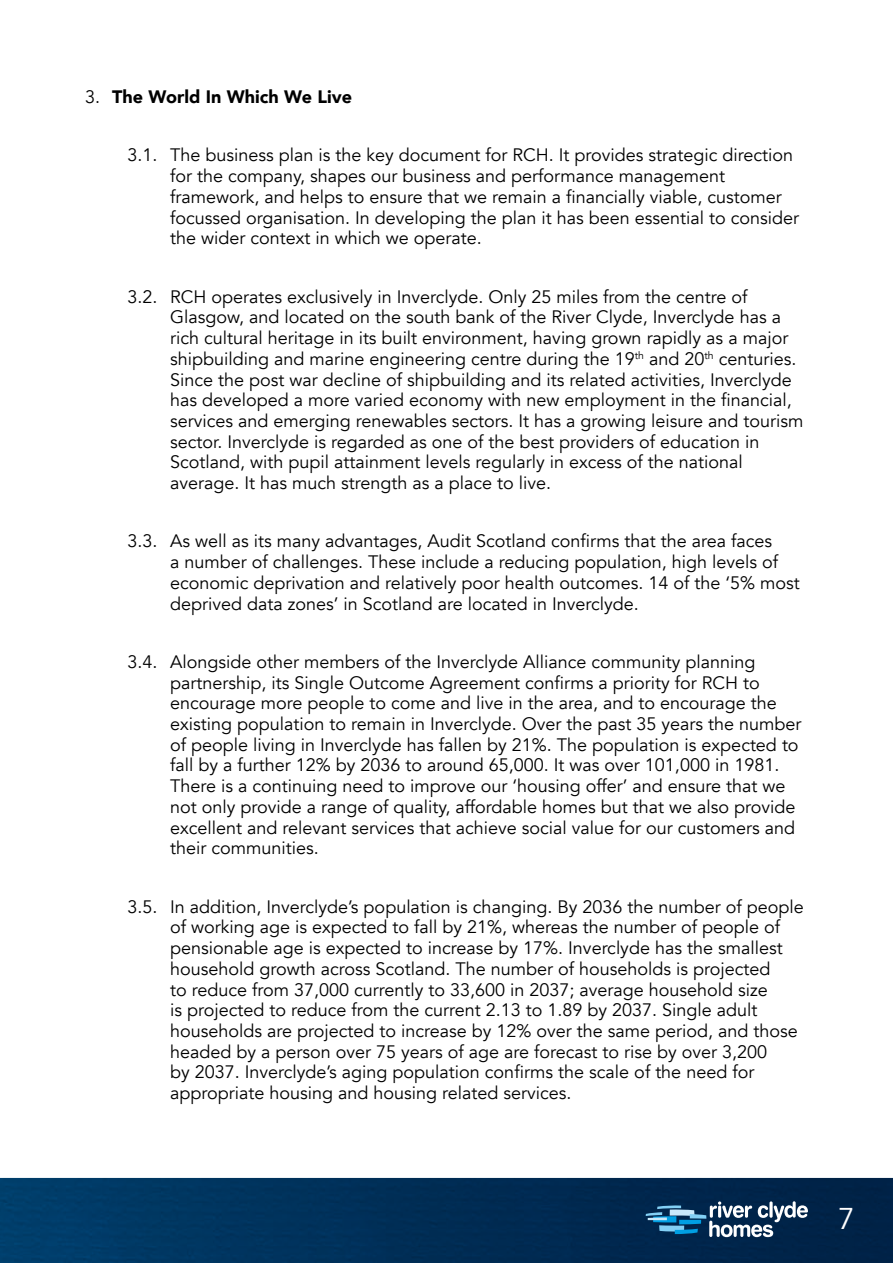
<style>
.page{position:relative;width:893px;height:1263px;background:#fff}
.page>*{position:absolute;margin:0;border:0;box-sizing:border-box;transform-origin:0 0}
.t1{font:30px "Avenir";color:#fff}
.t2{font:18px/20.7px "Avenir";color:#000}
.t3{font:900 18px "Avenir";color:#000}
.s1{font-weight:400}
</style>
<div class="page">
<img style="left:0;top:1178px;width:893px;height:85px">
<svg style="left:646px;top:1201px;width:162px;height:36px;background:#3f6483"></svg>
<p class="t3" style="left:85px;top:81px;width:269px"><span class="s1">3.</span> The World In Which We Live</p>
<p class="t2" style="left:170px;top:145px;width:631px;text-indent:-43px">3.1. The business plan is the key document for RCH. It provides strategic direction for the company, shapes our business and performance management framework, and helps to ensure that we remain a financially viable, customer focussed organisation. In developing the plan it has been essential to consider the wider context in which we operate.</p>
<p class="t2" style="left:170px;top:286px;width:635px;text-indent:-43px">3.2. RCH operates exclusively in Inverclyde. Only 25 miles from the centre of Glasgow, and located on the south bank of the River Clyde, Inverclyde has a rich cultural heritage in its built environment, having grown rapidly as a major shipbuilding and marine engineering centre during the 19<sup>th</sup> and 20<sup>th</sup> centuries.<br>Since the post war decline of shipbuilding and its related activities, Inverclyde has developed a more varied economy with new employment in the financial, services and emerging renewables sectors. It has a growing leisure and tourism sector. Inverclyde is regarded as one of the best providers of education in Scotland, with pupil attainment levels regularly in excess of the national average. It has much strength as a place to live.</p>
<p class="t2" style="left:170px;top:531px;width:631px;text-indent:-43px">3.3. As well as its many advantages, Audit Scotland confirms that the area faces<br>a number of challenges. These include a reducing population, high levels of economic deprivation and relatively poor health outcomes. 14 of the ‘5% most deprived data zones’ in Scotland are located in Inverclyde.</p>
<p class="t2" style="left:170px;top:652px;width:633px;text-indent:-43px">3.4. Alongside other members of the Inverclyde Alliance community planning partnership, its Single Outcome Agreement confirms a priority for RCH to encourage more people to come and live in the area, and to encourage the existing population to remain in Inverclyde. Over the past 35 years the number of people living in Inverclyde has fallen by 21%. The population is expected to fall by a further 12% by 2036 to around 65,000. It was over 101,000 in 1981.<br>There is a continuing need to improve our ‘housing offer’ and ensure that we not only provide a range of quality, affordable homes but that we also provide excellent and relevant services that achieve social value for our customers and their communities.</p>
<p class="t2" style="left:170px;top:896px;width:635px;text-indent:-43px">3.5. In addition, Inverclyde’s population is changing. By 2036 the number of people of working age is expected to fall by 21%, whereas the number of people of pensionable age is expected to increase by 17%. Inverclyde has the smallest household growth across Scotland. The number of households is projected<br>to reduce from 37,000 currently to 33,600 in 2037; average household size<br>is projected to reduce from the current 2.13 to 1.89 by 2037. Single adult households are projected to increase by 12% over the same period, and those headed by a person over 75 years of age are forecast to rise by over 3,200<br>by 2037. Inverclyde’s aging population confirms the scale of the need for appropriate housing and housing related services.</p>
<h1 class="t1" style="left:838px;top:1201px;width:18px">7</h1>
</div>
